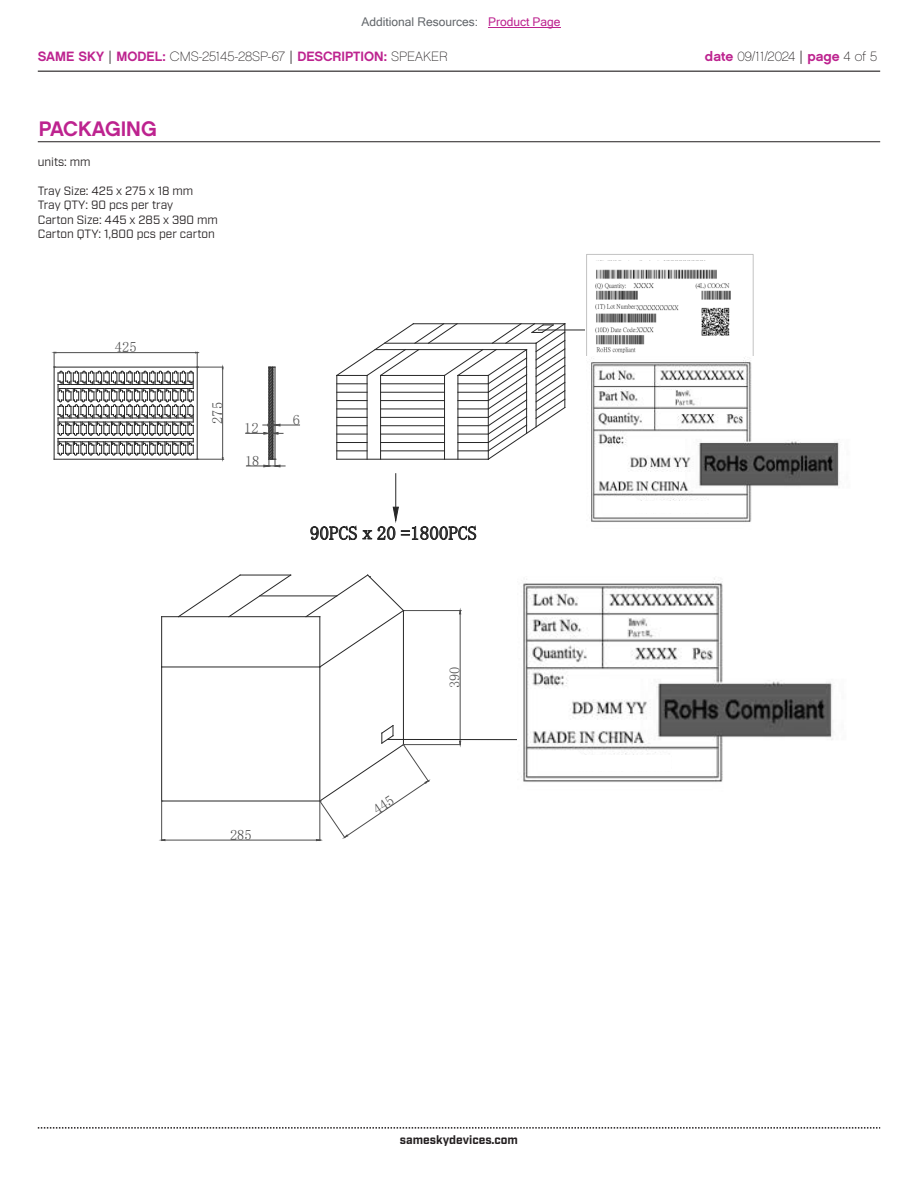
<style>
.page{position:relative;width:918px;height:1188px;background:#fff}
.page>*{position:absolute;margin:0;border:0;box-sizing:border-box;transform-origin:0 0}
.t1{font:21px "Chalet New York Nineteen Sixty";color:#bd238f}
.t2{font:18.9px "Sim Sun";letter-spacing:.005em;color:#272727}
.t3{font:14.4px "Sim Sun";color:#4d4d4d}
.t4{font:13.5px "Chalet New York Nineteen Sixty";color:#bd238f}
.t5{font:13.5px "Chalet Paris Nineteen Sixty";letter-spacing:-.005em;color:#231f20}
.t6{font:12px/14.4px "Industry";color:#231f20}
.t7{font:12px "Microsoft Sans Serif";color:#63676b}
.t8{font:700 12px "Industry";color:#231f20}
.s1{color:#bd238f}
.s2{font-family:"Industry";color:#231f20}
.s3{font-family:"Chalet Paris Nineteen Sixty";color:#231f20}
.s4{font-family:"Chalet New York Nineteen Sixty";color:#bd238f}
.s5{font-family:"Industry"}
</style>
<div class="page">
<hr style="left:38px;top:71px;width:842px;height:1px;background:#231f20">
<svg style="left:38px;top:1127px;width:842px;height:2px"></svg>
<hr style="left:38px;top:141px;width:842px;height:1px;background:#231f20">
<svg style="left:336px;top:323px;width:230px;height:137px"></svg>
<hr style="left:162px;top:801px;width:158px;height:1px;background:#272727">
<hr style="left:320px;top:667px;width:1px;height:134px;background:#272727">
<hr style="left:161px;top:667px;width:1px;height:134px;background:#272727">
<hr style="left:162px;top:667px;width:158px;height:1px;background:#272727">
<hr style="left:403px;top:611px;width:1px;height:134px;background:#272727">
<hr style="left:161px;top:801px;width:1px;height:40px;background:#4d4d4d">
<hr style="left:165px;top:840px;width:151px;height:1px;background:#4d4d4d">
<hr style="left:404px;top:744px;width:57px;height:1px;background:#4d4d4d">
<hr style="left:404px;top:610px;width:57px;height:1px;background:#4d4d4d">
<hr style="left:460px;top:614px;width:1px;height:127px;background:#4d4d4d">
<hr style="left:161px;top:617px;width:1px;height:50px;background:#272727">
<hr style="left:162px;top:616px;width:158px;height:1px;background:#272727">
<svg style="left:305px;top:574px;width:99px;height:94px"></svg>
<svg style="left:178px;top:574px;width:113px;height:43px"></svg>
<hr style="left:260px;top:596px;width:77px;height:1px;background:#272727">
<hr style="left:538px;top:330px;width:51px;height:1px;background:#272727">
<hr style="left:387px;top:739px;width:202px;height:1px;background:#272727">
<hr style="left:396px;top:474px;width:1px;height:33px;background:#272727">
<svg style="left:310px;top:507px;width:166px;height:34px"></svg>
<hr style="left:385px;top:343px;width:151px;height:1px;background:#272727">
<hr style="left:536px;top:343px;width:1px;height:84px;background:#272727">
<hr style="left:375px;top:349px;width:152px;height:1px;background:#272727">
<hr style="left:526px;top:350px;width:1px;height:83px;background:#272727">
<svg style="left:246px;top:366px;width:54px;height:101px"></svg>
<svg style="left:54px;top:352px;width:170px;height:108px"></svg>
<img style="left:518px;top:578px;width:315px;height:204px">
<img style="left:586px;top:254px;width:168px;height:102px">
<img style="left:591px;top:358px;width:249px;height:164px">
<div style="left:594px;top:261px;width:113px;height:7px;background:#fff"></div>
<div style="left:659px;top:391px;width:15px;height:15px;background:#fff"></div>
<div style="left:634px;top:501px;width:76px;height:11px;background:#fff"></div>
<div style="left:608px;top:617px;width:19px;height:21px;background:#fff"></div>
<div style="left:578px;top:755px;width:93px;height:15px;background:#fff"></div>
<hr style="left:488px;top:27px;width:73px;height:1px;background:#bd238f">
<svg style="left:316px;top:725px;width:113px;height:116px"></svg>
<p class="t7" style="left:362px;top:15px;width:201px">Additional Resources: <span class="s1">Product Page</span></p>
<p class="t4" style="left:38px;top:47px;width:411px">SAME SKY <span class="s2">|</span> MODEL: <span class="s3">CMS-25145-28SP-67</span> <span class="s2">|</span> DESCRIPTION: <span class="s3">SPEAKER</span></p>
<p class="t5" style="left:705px;top:48px;width:174px"><span class="s4">date</span> 09/11/2024 <span class="s5">|</span> <span class="s4">page</span> 4 of 5</p>
<h1 class="t1" style="left:39px;top:115px;width:119px">PACKAGING</h1>
<p class="t6" style="left:38px;top:155px;width:54px">units: mm</p>
<p class="t6" style="left:38px;top:184px;width:182px">Tray Size: 425 x 275 x 18 mm<br>Tray QTY: 90 pcs per tray<br>Carton Size: 445 x 285 x 390 mm<br>Carton QTY: 1,800 pcs per carton</p>
<p class="t3" style="left:115px;top:340px;width:23px">425</p>
<p class="t3" style="left:210px;top:424px;width:23px;rotate:-90deg">275</p>
<p class="t3" style="left:244px;top:421px;width:16px">12</p>
<p class="t3" style="left:245px;top:453px;width:16px">18</p>
<p class="t3" style="left:293px;top:412px;width:9px">6</p>
<h2 class="t2" style="left:310px;top:523px;width:168px">90PCSｘ20 =1800PCS</h2>
<p class="t3" style="left:448px;top:688px;width:23px;rotate:-90deg">390</p>
<p class="t3" style="left:230px;top:828px;width:23px">285</p>
<p class="t8" style="left:400px;top:1132px;width:120px">sameskydevices.com</p>
</div>
